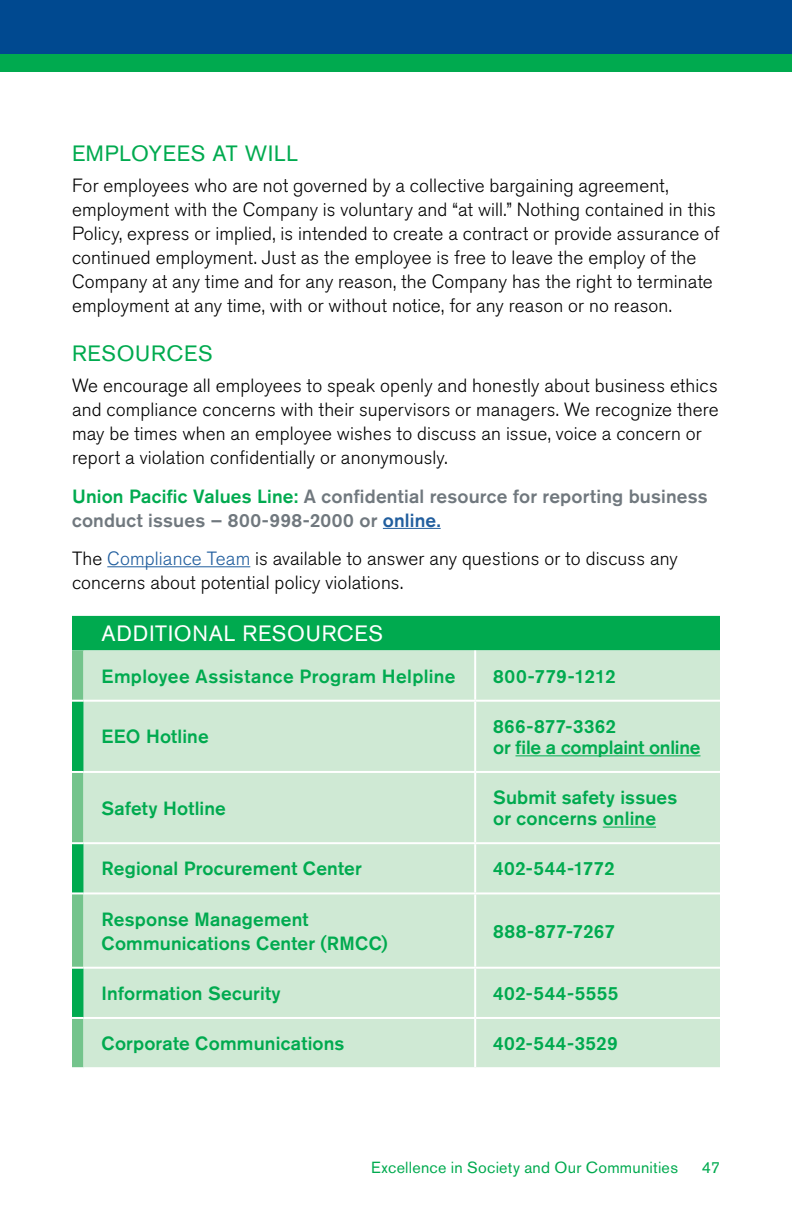
<style>
.page{position:relative;width:792px;height:1224px;background:#fff}
.page>*{position:absolute;margin:0;border:0;box-sizing:border-box;transform-origin:0 0}
.Heading_3{font:22px "Akzidenz Grotesk BE";letter-spacing:.03em;color:#00aa4f}
.Heading_3-2{font:22px "Akzidenz Grotesk BE";letter-spacing:.035em;color:#fff}
.Body_Copy{font:300 19px/24px "Akzidenz Grotesk BE";letter-spacing:.005em;color:#000}
.Body_Copy-2{font:500 19px/21px "Akzidenz Grotesk BE";letter-spacing:.01em;color:#00aa4f}
.Body_Copy-3{font:500 19px/24px "Akzidenz Grotesk BE";letter-spacing:.01em;color:#70787e}
.Body_Copy-4{font:500 19px/21px "Akzidenz Grotesk BE";letter-spacing:-.01em;color:#00aa4f}
.t1{font:16px "Akzidenz Grotesk BE";letter-spacing:.015em;color:#00aa4f}
.s1{color:#00aa4f}
.s2{color:#215e9e}
</style>
<div class="page">
<div style="left:0;top:0;width:792px;height:72px;background:#004990"></div>
<div style="left:0;top:54px;width:792px;height:18px;background:#00aa4f"></div>
<hr style="left:383px;top:528px;width:58px;height:1px;background:#215e9e">
<hr style="left:107px;top:566px;width:143px;height:1px;background:#215e9e">
<svg style="left:72px;top:616px;width:648px;height:452px;background:#bee4c9"></svg>
<hr style="left:84px;top:1067px;width:391px;height:2px;background:#fff">
<hr style="left:475px;top:1067px;width:245px;height:2px;background:#fff">
<hr style="left:474px;top:650px;width:2px;height:50px;background:#fff">
<hr style="left:474px;top:702px;width:2px;height:69px;background:#fff">
<hr style="left:474px;top:773px;width:2px;height:69px;background:#fff">
<hr style="left:474px;top:844px;width:2px;height:48px;background:#fff">
<hr style="left:474px;top:894px;width:2px;height:73px;background:#fff">
<hr style="left:474px;top:969px;width:2px;height:48px;background:#fff">
<hr style="left:474px;top:1019px;width:2px;height:48px;background:#fff">
<hr style="left:516px;top:755px;width:185px;height:1px;background:#00aa4f">
<hr style="left:603px;top:827px;width:53px;height:1px;background:#00aa4f">
<p class="Heading_3" style="left:72px;top:140px;width:227px">EMPLOYEES AT WILL</p>
<p class="Body_Copy" style="left:72px;top:174px;width:649px">For employees who are not governed by a collective bargaining agreement, employment with the Company is voluntary and “at will.” Nothing contained in this Policy, express or implied, is intended to create a contract or provide assurance of continued employment. Just as the employee is free to leave the employ of the Company at any time and for any reason, the Company has the right to terminate employment at any time, with or without notice, for any reason or no reason.</p>
<p class="Heading_3" style="left:72px;top:340px;width:142px">RESOURCES</p>
<p class="Body_Copy" style="left:72px;top:374px;width:648px">We encourage all employees to speak openly and honestly about business ethics and compliance concerns with their supervisors or managers. We recognize there may be times when an employee wishes to discuss an issue, voice a concern or report a violation confidentially or anonymously.</p>
<p class="Body_Copy-3" style="left:72px;top:483px;width:637px"><span class="s1">Union Pacific Values Line:</span> A confidential resource for reporting business conduct issues – 800-998-2000 or <span class="s2">online.</span></p>
<p class="Body_Copy" style="left:72px;top:547px;width:607px">The <span class="s2">Compliance Team</span> is available to answer any questions or to discuss any concerns about potential policy violations.</p>
<p class="Heading_3-2" style="left:102px;top:621px;width:283px">ADDITIONAL RESOURCES</p>
<p class="Body_Copy-2" style="left:102px;top:665px;width:356px">Employee Assistance Program Helpline</p>
<p class="Body_Copy-2" style="left:493px;top:665px;width:124px">800-779-1212</p>
<p class="Body_Copy-2" style="left:102px;top:726px;width:109px">EEO Hotline</p>
<p class="Body_Copy-4" style="left:493px;top:715px;width:209px">866-877-3362<br>or file a complaint online</p>
<p class="Body_Copy-2" style="left:102px;top:797px;width:126px">Safety Hotline</p>
<p class="Body_Copy-2" style="left:493px;top:787px;width:186px">Submit safety issues or concerns online</p>
<p class="Body_Copy-2" style="left:102px;top:858px;width:262px">Regional Procurement Center</p>
<p class="Body_Copy-2" style="left:493px;top:858px;width:123px">402-544-1772</p>
<p class="Body_Copy-2" style="left:102px;top:907px;width:288px;line-height:24px">Response Management<br>Communications Center (RMCC)</p>
<p class="Body_Copy-2" style="left:493px;top:920px;width:123px">888-877-7267</p>
<p class="Body_Copy-2" style="left:102px;top:982px;width:181px">Information Security</p>
<p class="Body_Copy-2" style="left:493px;top:982px;width:127px">402-544-5555</p>
<p class="Body_Copy-2" style="left:102px;top:1033px;width:244px">Corporate Communications</p>
<p class="Body_Copy-2" style="left:493px;top:1033px;width:126px">402-544-3529</p>
<p class="t1" style="left:371px;top:1158px;width:308px">Excellence in Society and Our Communities</p>
<p class="t1" style="left:702px;top:1158px;width:20px">47</p>
</div>
